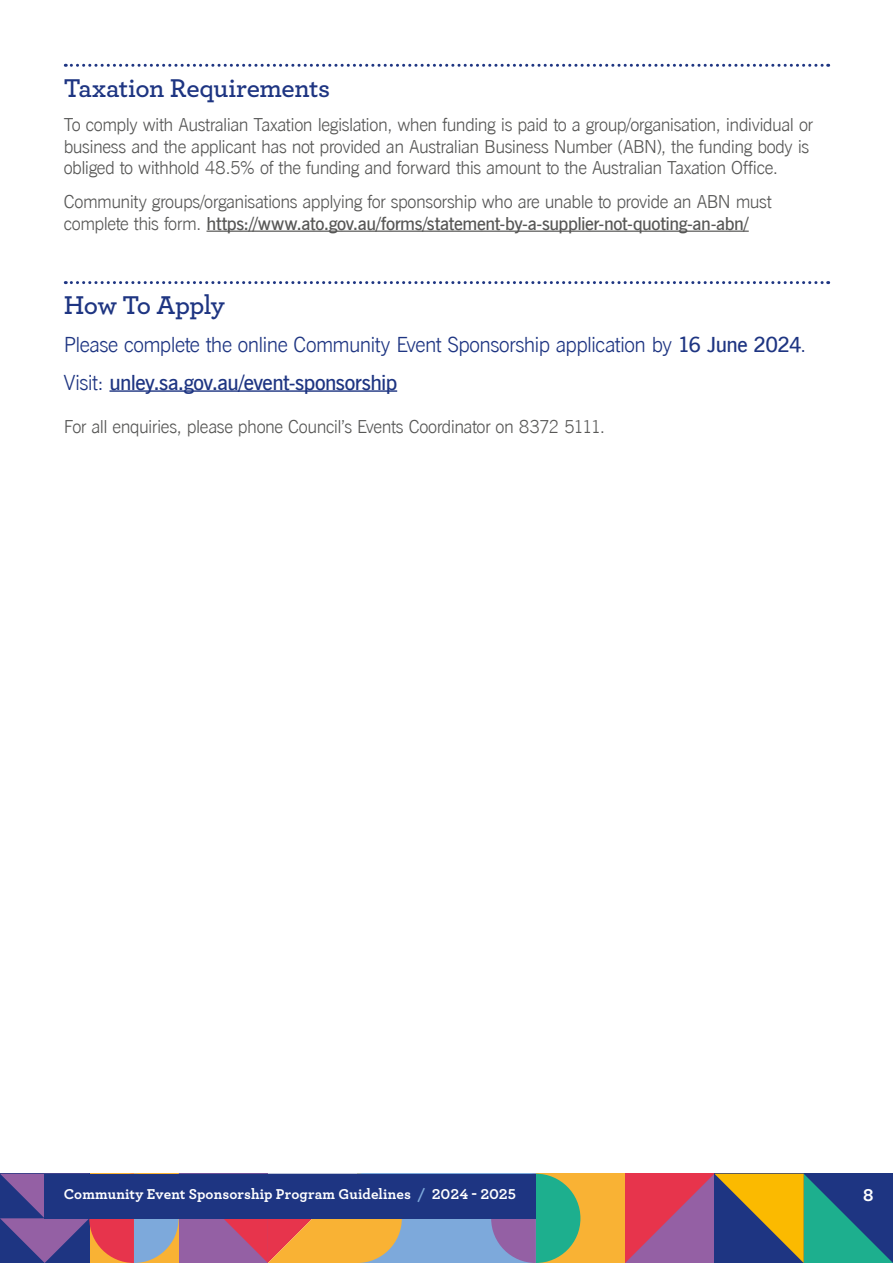
<style>
.page{position:relative;width:893px;height:1263px;background:#fff}
.page>*{position:absolute;margin:0;border:0;box-sizing:border-box;transform-origin:0 0}
.t1{font:600 27px "Archer";letter-spacing:-.015em;color:#1e3582}
.t2{font:300 21px/38px "News Gothic BT";letter-spacing:-.025em;color:#1e3582}
.t3{font:300 18px/21.6px "News Gothic BT";letter-spacing:-.025em;color:#575756}
.t4{font:700 18px "Archer";color:#fff}
.t5{font:700 15px "Archer";letter-spacing:.005em;color:#fff}
.s1{font-weight:600}
.s2{color:#7da9db}
</style>
<div class="page">
<div style="left:536px;top:1174px;width:89px;height:89px;background:#f9b234"></div>
<div style="left:446px;top:1174px;width:90px;height:89px;background:#7da9db"></div>
<div style="left:357px;top:1174px;width:89px;height:89px;background:#7da9db"></div>
<svg style="left:0;top:1174px;width:402px;height:89px"></svg>
<svg style="left:491px;top:1174px;width:89px;height:89px"></svg>
<svg style="left:625px;top:1174px;width:268px;height:89px"></svg>
<div style="left:45px;top:1174px;width:491px;height:44px;background:#1e3582"></div>
<svg style="left:65px;top:64px;width:764px;height:3px"></svg>
<hr style="left:206px;top:231px;width:543px;height:1px;background:#575756">
<svg style="left:65px;top:281px;width:764px;height:3px"></svg>
<hr style="left:109px;top:390px;width:288px;height:2px;background:#1e3582">
<h1 class="t1" style="left:64px;top:67px;width:268px">Taxation Requirements</h1>
<p class="t3" style="left:64px;top:114px;width:751px">To comply with Australian Taxation legislation, when funding is paid to a group/organisation, individual or business and the applicant has not provided an Australian Business Number (ABN), the funding body is obliged to withhold 48.5% of the funding and forward this amount to the Australian Taxation Office.</p>
<p class="t3" style="left:64px;top:191px;width:709px">Community groups/organisations applying for sponsorship who are unable to provide an ABN must complete this form. <span class="s1">https://www.ato.gov.au/forms/statement-by-a-supplier-not-quoting-an-abn/</span></p>
<h1 class="t1" style="left:64px;top:285px;width:163px">How To Apply</h1>
<p class="t2" style="left:64px;top:325px;width:744px">Please complete the online Community Event Sponsorship application by <span class="s1">16 June 2024</span>.<br>Visit: <span class="s1">unley.sa.gov.au/event-sponsorship</span></p>
<p class="t3" style="left:64px;top:415px;width:543px">For all enquiries, please phone Council’s Events Coordinator on 8372 5111.</p>
<p class="t5" style="left:64px;top:1182px;width:454px">Community Event Sponsorship Program Guidelines <span class="s2">/</span> 2024 - 2025</p>
<p class="t4" style="left:863px;top:1180px;width:12px">8</p>
</div>
